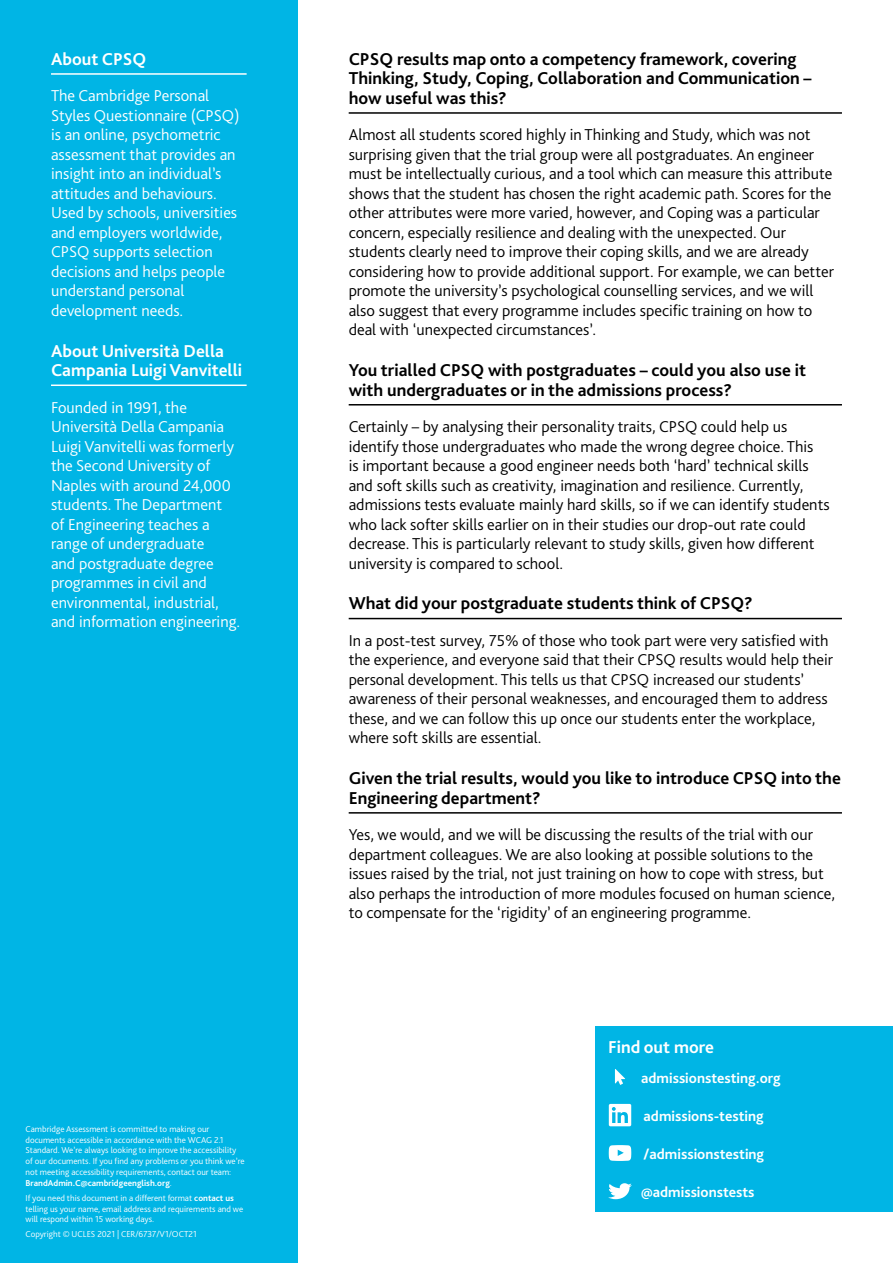
<style>
.page{position:relative;width:893px;height:1263px;background:#fff}
.page>*{position:absolute;margin:0;border:0;box-sizing:border-box;transform-origin:0 0}
.Heading{font:700 18px/19.5px "Bliss Pro";color:#000}
.Heading-2{font:700 18px/19.5px "Bliss Pro";color:#fff}
.Contact_us{font:700 18px "Bliss Pro";color:#fff}
.Copy{font:300 16.5px/19.5px "Bliss Pro";color:#000}
.Copy-2{font:300 16.5px/19.5px "Bliss Pro";color:#fff}
.t1{font:700 15px "Bliss Pro";color:#fff}
.Copyright{font:300 9px/10.8px "Bliss Pro";color:#fff}
.Copyright-2{font:700 9px "Bliss Pro";color:#fff}
.s1{font-weight:300}
.s2{font-weight:700}
</style>
<div class="page">
<hr style="left:349px;top:112px;width:493px;height:2px;background:#000">
<hr style="left:349px;top:404px;width:493px;height:1px;background:#000">
<hr style="left:349px;top:618px;width:493px;height:1px;background:#000">
<hr style="left:349px;top:812px;width:493px;height:2px;background:#000">
<div style="left:0;top:0;width:298px;height:1263px;background:#00b5e5"></div>
<hr style="left:51px;top:73px;width:196px;height:2px;background:#fff">
<hr style="left:51px;top:384px;width:196px;height:2px;background:#fff">
<div style="left:595px;top:1027px;width:298px;height:185px;background:#00b5e5"></div>
<svg style="left:615px;top:1069px;width:10px;height:16px"></svg>
<svg style="left:609px;top:1104px;width:22px;height:22px"></svg>
<svg style="left:608px;top:1183px;width:24px;height:16px"></svg>
<svg style="left:609px;top:1145px;width:22px;height:16px"></svg>
<h2 class="Heading-2" style="left:51px;top:49px;width:97px">About CPSQ</h2>
<p class="Copy-2" style="left:51px;top:86px;width:190px">The Cambridge Personal<br>Styles Questionnaire (CPSQ) is an online, psychometric assessment that provides an insight into an individual’s attitudes and behaviours.<br>Used by schools, universities and employers worldwide,<br>CPSQ supports selection decisions and helps people understand personal development needs.</p>
<h2 class="Heading-2" style="left:51px;top:340px;width:193px">About Università Della<br>Campania Luigi Vanvitelli</h2>
<p class="Copy-2" style="left:51px;top:397px;width:191px">Founded in 1991, the<br>Università Della Campania<br>Luigi Vanvitelli was formerly the Second University of<br>Naples with around 24,000 students. The Department<br>of Engineering teaches a range of undergraduate<br>and postgraduate degree programmes in civil and environmental, industrial, and information engineering.</p>
<p class="Copyright" style="left:26px;top:1123px;width:221px">Cambridge Assessment is committed to making our documents accessible in accordance with the WCAG 2.1<br>Standard. We’re always looking to improve the accessibility of our documents. If you find any problems or you think we’re not meeting accessibility requirements, contact our team:</p>
<p class="Copyright-2" style="left:26px;top:1177px;width:148px">BrandAdmin.C@cambridgeenglish.org<span class="s1">.</span></p>
<p class="Copyright" style="left:26px;top:1192px;width:210px">If you need this document in a different format <span class="s2">contact us</span></p>
<p class="Copyright" style="left:26px;top:1203px;width:219px">telling us your name, email address and requirements and we will respond within 15 working days.</p>
<p class="Copyright" style="left:26px;top:1229px;width:173px">Copyright © UCLES 2021 | CER/6737/V1/OCT21</p>
<h2 class="Heading" style="left:349px;top:49px;width:465px">CPSQ results map onto a competency framework, covering<br>Thinking, Study, Coping, Collaboration and Communication – how useful was this?</h2>
<p class="Copy" style="left:349px;top:125px;width:487px">Almost all students scored highly in Thinking and Study, which was not surprising given that the trial group were all postgraduates. An engineer must be intellectually curious, and a tool which can measure this attribute shows that the student has chosen the right academic path. Scores for the other attributes were more varied, however, and Coping was a particular concern, especially resilience and dealing with the unexpected. Our students clearly need to improve their coping skills, and we are already considering how to provide additional support. For example, we can better promote the university’s psychological counselling services, and we will also suggest that every programme includes specific training on how to deal with ‘unexpected circumstances’.</p>
<h2 class="Heading" style="left:349px;top:360px;width:459px">You trialled CPSQ with postgraduates – could you also use it with undergraduates or in the admissions process?</h2>
<p class="Copy" style="left:349px;top:416px;width:482px">Certainly – by analysing their personality traits, CPSQ could help us identify those undergraduates who made the wrong degree choice. This<br>is important because a good engineer needs both ‘hard’ technical skills and soft skills such as creativity, imagination and resilience. Currently, admissions tests evaluate mainly hard skills, so if we can identify students who lack softer skills earlier on in their studies our drop-out rate could decrease. This is particularly relevant to study skills, given how different university is compared to school.</p>
<h2 class="Heading" style="left:349px;top:593px;width:406px">What did your postgraduate students think of CPSQ?</h2>
<p class="Copy" style="left:349px;top:630px;width:486px">In a post-test survey, 75% of those who took part were very satisfied with the experience, and everyone said that their CPSQ results would help their personal development. This tells us that CPSQ increased our students’ awareness of their personal weaknesses, and encouraged them to address these, and we can follow this up once our students enter the workplace, where soft skills are essential.</p>
<h2 class="Heading" style="left:349px;top:768px;width:494px">Given the trial results, would you like to introduce CPSQ into the<br>Engineering department?</h2>
<p class="Copy" style="left:349px;top:824px;width:488px">Yes, we would, and we will be discussing the results of the trial with our department colleagues. We are also looking at possible solutions to the issues raised by the trial, not just training on how to cope with stress, but also perhaps the introduction of more modules focused on human science, to compensate for the ‘rigidity’ of an engineering programme.</p>
<p class="Contact_us" style="left:608px;top:1036px;width:107px">Find out more</p>
<p class="t1" style="left:641px;top:1068px;width:141px">admissionstesting.org</p>
<p class="t1" style="left:644px;top:1106px;width:122px">admissions-testing</p>
<p class="t1" style="left:644px;top:1144px;width:122px">/admissionstesting</p>
<p class="t1" style="left:641px;top:1182px;width:115px">@admissionstests</p>
</div>
